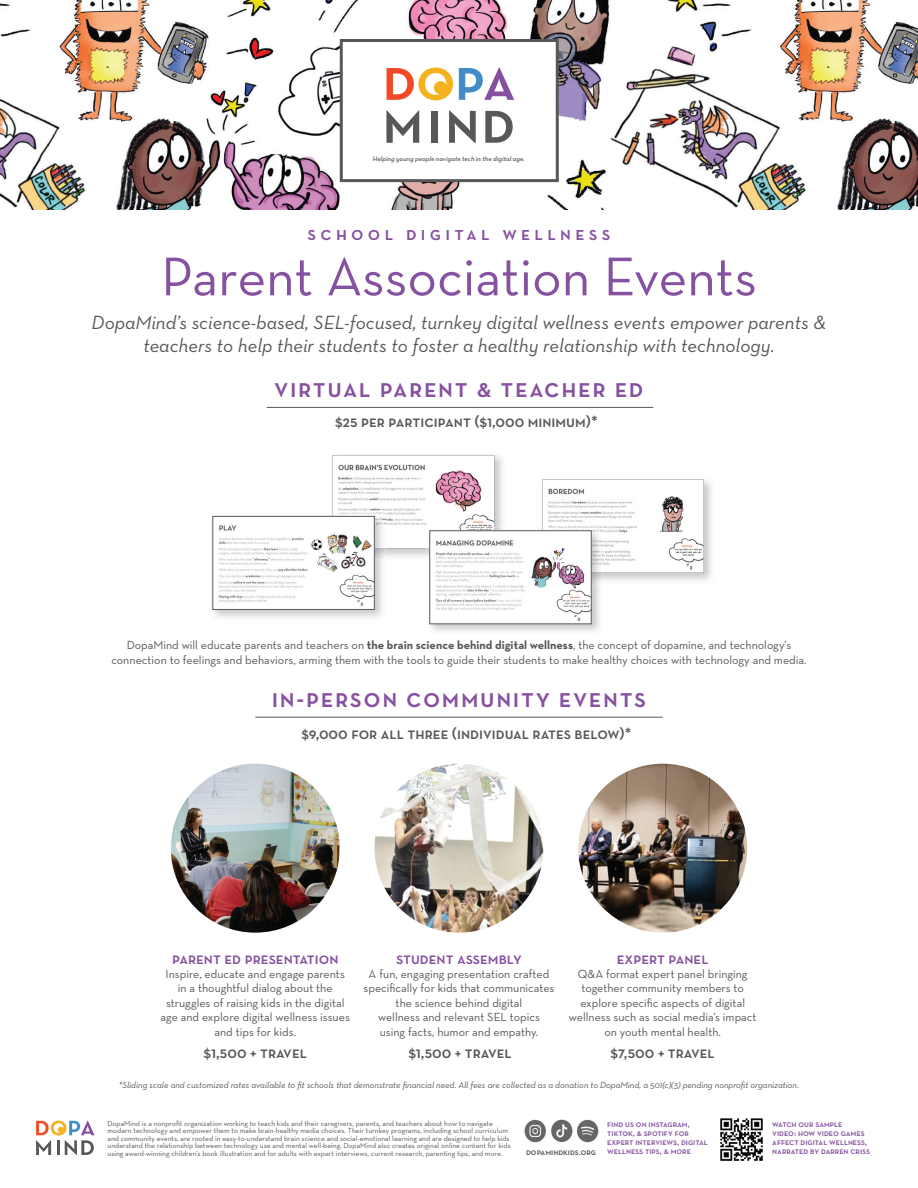
<style>
.page{position:relative;width:918px;height:1188px;background:#fff}
.page>*{position:absolute;margin:0;border:0;box-sizing:border-box;transform-origin:0 0}
.t1{font:55.5px "Neutra Text";color:#8651a0}
.t2{font:27px "Neutra Text Demi SC";letter-spacing:.06em;color:#8651a0}
.t3{font:italic 19.5px/23.4px "Neutra Text";color:#58585a;text-align:center}
.t4{font:19.5px "Neutra Text Demi SC";letter-spacing:.22em;color:#8651a0}
.t5{font:16.5px "Neutra Text Demi SC";color:#58585a}
.t6{font:16.5px "Neutra Text Demi SC";color:#8651a0}
.t7{font:12px/14.4px "Neutra Text";color:#58585a;text-align:center}
.t8{font:italic 9px "Neutra Text";color:#58585a}
.t9{font:9px/9px "Neutra Text Demi SC";color:#8651a0}
.t10{font:9px "Neutra Text Demi SC";color:#58585a}
.t11{font:7.5px/7.5px "Neutra Text";color:#58585a}
.t12{font:italic 600 6.6px "Neutra Text";color:#57585a}
.s1{font-weight:700}
</style>
<div class="page">
<img style="left:0;top:0;width:918px;height:210px">
<div style="left:340px;top:39px;width:219px;height:143px;background:#fff;border:3px solid #58585a"></div>
<svg style="left:387px;top:67px;width:66px;height:33px"></svg>
<svg style="left:459px;top:68px;width:55px;height:32px"></svg>
<svg style="left:386px;top:111px;width:33px;height:32px"></svg>
<div style="left:432px;top:111px;width:6px;height:32px;background:#57585a"></div>
<svg style="left:449px;top:111px;width:27px;height:32px"></svg>
<svg style="left:485px;top:111px;width:28px;height:32px"></svg>
<div style="left:434px;top:81px;width:13px;height:13px;background:#f4b31e;border-radius:50%"></div>
<svg style="left:36px;top:1121px;width:59px;height:34px"></svg>
<img style="left:332px;top:455px;width:171px;height:102px">
<svg style="left:333px;top:455px;width:161px;height:93px"></svg>
<img style="left:330px;top:513px;width:56px;height:47px">
<img style="left:333px;top:513px;width:53px;height:35px">
<img style="left:217px;top:518px;width:156px;height:90px">
<div style="left:213px;top:516px;width:162px;height:94px;border:1px solid #58585a"></div>
<svg style="left:542px;top:480px;width:162px;height:93px"></svg>
<hr style="left:267px;top:407px;width:386px;height:1px;background:#58585a">
<img style="left:524px;top:1119px;width:75px;height:24px">
<img style="left:720px;top:1118px;width:43px;height:43px">
<img style="left:429px;top:530px;width:171px;height:102px">
<img style="left:427px;top:528px;width:79px;height:32px">
<img style="left:427px;top:528px;width:67px;height:20px">
<img style="left:539px;top:528px;width:64px;height:56px">
<img style="left:542px;top:528px;width:61px;height:45px">
<img style="left:432px;top:533px;width:157px;height:89px">
<div style="left:430px;top:531px;width:161px;height:93px;border:1px solid #58585a"></div>
<img style="left:375px;top:764px;width:168px;height:169px;border-radius:84px">
<img style="left:578px;top:764px;width:169px;height:169px;border-radius:84px">
<img style="left:171px;top:764px;width:169px;height:169px;border-radius:84px">
<hr style="left:255px;top:717px;width:408px;height:1px;background:#58585a">
<p class="t12" style="left:373px;top:154px;width:154px">Helping young people navigate tech in the digital age.</p>
<h3 class="t4" style="left:308px;top:221px;width:304px">school digital wellness</h3>
<h1 class="t1" style="left:161px;top:243px;width:597px">Parent Association Events</h1>
<h3 class="t3" style="left:92px;top:310px;width:736px">DopaMind’s science-based, SEL-focused, turnkey digital wellness events empower parents &amp; teachers to help their students to foster a healthy relationship with technology.</h3>
<h2 class="t2" style="left:274px;top:371px;width:371px">virtual parent &amp; teacher ed</h2>
<h3 class="t5" style="left:335px;top:411px;width:264px">$25 per participant ($1,000 minimum)*</h3>
<p class="t7" style="left:111px;top:638px;width:697px;line-height:15px">DopaMind will educate parents and teachers on <span class="s1">the brain science behind digital wellness</span>, the concept of dopamine, and technology’s connection to feelings and behaviors, arming them with the tools to guide their students to make healthy choices with technology and media.</p>
<h2 class="t2" style="left:272px;top:681px;width:376px">in-person community events</h2>
<h3 class="t5" style="left:301px;top:723px;width:332px">$9,000 for all three (individual rates below)*</h3>
<h3 class="t6" style="left:172px;top:948px;width:168px">parent ed presentation</h3>
<p class="t7" style="left:161px;top:967px;width:191px">Inspire, educate and engage parents in a thoughtful dialog about the struggles of raising kids in the digital age and explore digital wellness issues and tips for kids.</p>
<h3 class="t6" style="left:396px;top:948px;width:127px">student assembly</h3>
<p class="t7" style="left:364px;top:967px;width:192px">A fun, engaging presentation crafted specifically for kids that communicates the science behind digital<br>wellness and relevant SEL topics<br>using facts, humor and empathy.</p>
<h3 class="t6" style="left:617px;top:948px;width:93px">expert panel</h3>
<p class="t7" style="left:569px;top:967px;width:189px">Q&amp;A format expert panel bringing together community members to explore specific aspects of digital wellness such as social media’s impact on youth mental health.</p>
<h3 class="t5" style="left:204px;top:1042px;width:105px">$1,500 + travel</h3>
<h3 class="t5" style="left:408px;top:1042px;width:105px">$1,500 + travel</h3>
<h3 class="t5" style="left:611px;top:1042px;width:106px">$7,500 + travel</h3>
<p class="t8" style="left:119px;top:1080px;width:682px">*Sliding scale and customized rates available to fit schools that demonstrate financial need. All fees are collected as a donation to DopaMind, a 501(c)(3) pending nonprofit organization.</p>
<p class="t11" style="left:108px;top:1119px;width:405px">DopaMind is a nonprofit organization working to teach kids and their caregivers, parents, and teachers about how to navigate modern technology and empower them to make brain-healthy media choices. Their turnkey programs, including school curriculum and community events, are rooted in easy-to-understand brain science and social-emotional learning and are designed to help kids understand the relationship between technology use and mental well-being. DopaMind also creates original online content for kids using award-winning children’s book illustration and for adults with expert interviews, current research, parenting tips, and more.</p>
<p class="t9" style="left:607px;top:1119px;width:102px">find us on instagram, tiktok, &amp; spotify for expert interviews, digital wellness tips, &amp; more</p>
<p class="t9" style="left:772px;top:1119px;width:96px">watch our sample video: how video games affect digital wellness,</p>
<p class="t10" style="left:526px;top:1147px;width:72px">dopamindkids.org</p>
<p class="t9" style="left:772px;top:1146px;width:99px">narrated by darren criss</p>
</div>
